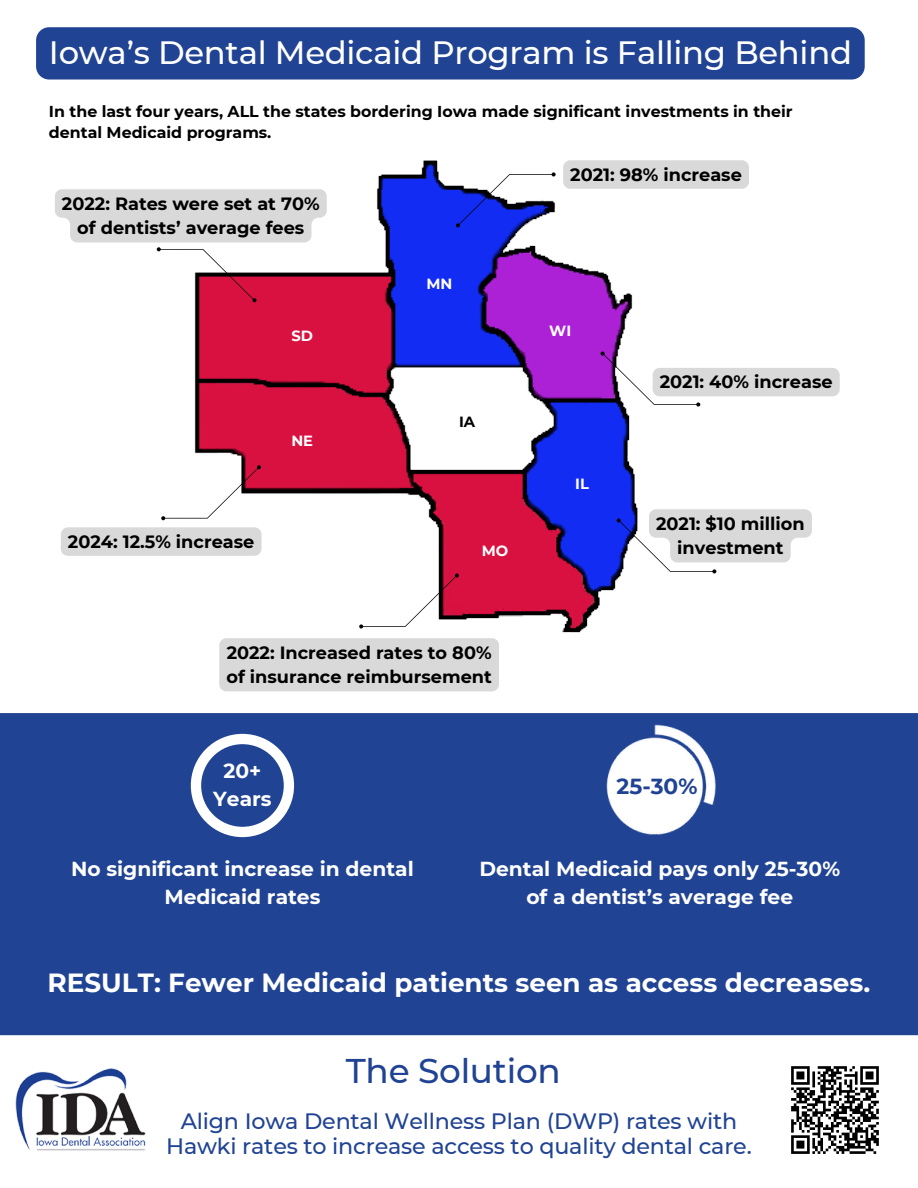
<style>
.page{position:relative;width:918px;height:1188px;background:#fff}
.page>*{position:absolute;margin:0;border:0;box-sizing:border-box;transform-origin:0 0}
.t1{font:500 34.2px "Montserrat";letter-spacing:-.01em;color:#204393}
.t2{font:500 32.25px "Montserrat";letter-spacing:-.01em;color:#fff}
.t3{font:700 26.25px "Montserrat";color:#fff}
.t4{font:500 22.2px/24.8px "Montserrat";letter-spacing:-.01em;color:#204393;text-align:center}
.t5{font:700 21.75px "Montserrat";color:#204393}
.t6{font:700 20.25px/28.2px "Montserrat";color:#fff;text-align:center}
.t7{font:700 17.7px/24.8px "Montserrat";color:#000;text-align:center}
.t8{font:700 15.75px/21.3px "Montserrat";color:#000}
.t9{font:700 14.7px "Montserrat";color:#fff}
.t10{font:700 14.7px "Montserrat";color:#000}
</style>
<div class="page">
<img style="left:194px;top:160px;width:444px;height:473px">
<svg style="left:161px;top:465px;width:100px;height:55px"></svg>
<svg style="left:359px;top:573px;width:100px;height:56px"></svg>
<svg style="left:601px;top:352px;width:99px;height:55px"></svg>
<svg style="left:456px;top:172px;width:100px;height:55px"></svg>
<div style="left:0;top:713px;width:918px;height:322px;background:#204393"></div>
<div style="left:0;top:729px;width:918px;height:291px;background:#204393"></div>
<div style="left:0;top:737px;width:918px;height:274px;background:#204393"></div>
<img style="left:606px;top:724px;width:110px;height:111px">
<svg style="left:191px;top:734px;width:103px;height:103px"></svg>
<img style="left:15px;top:1068px;width:131px;height:83px">
<svg style="left:55px;top:189px;width:272px;height:113px"></svg>
<div style="left:61px;top:527px;width:201px;height:29px;background:#d9d9d9;border-radius:7px"></div>
<div style="left:219px;top:638px;width:280px;height:53px;background:#d9d9d9;border-radius:7px"></div>
<svg style="left:617px;top:509px;width:195px;height:64px"></svg>
<div style="left:653px;top:368px;width:187px;height:28px;background:#d9d9d9;border-radius:7px"></div>
<div style="left:563px;top:160px;width:186px;height:29px;background:#d9d9d9;border-radius:7px"></div>
<div style="left:36px;top:27px;width:829px;height:53px;background:#204393;border-radius:13px"></div>
<svg style="left:791px;top:1066px;width:88px;height:88px"></svg>
<h5 class="t2" style="left:49px;top:33px;width:805px">Iowa’s Dental Medicaid Program is Falling Behind</h5>
<p class="t8" style="left:49px;top:100px;width:745px">In the last four years, ALL the states bordering Iowa made significant investments in their dental Medicaid programs.</p>
<h1 class="t7" style="left:62px;top:191px;width:259px">2022: Rates were set at 70% of dentists’ average fees</h1>
<h4 class="t9" style="left:291px;top:327px;width:23px">SD</h4>
<p class="t7" style="left:68px;top:529px;width:188px">2024: 12.5% increase</p>
<h4 class="t9" style="left:291px;top:431px;width:23px">NE</h4>
<h4 class="t9" style="left:426px;top:274px;width:27px">MN</h4>
<p class="t10" style="left:459px;top:413px;width:18px">IA</p>
<p class="t9" style="left:482px;top:542px;width:28px">MO</p>
<p class="t7" style="left:226px;top:640px;width:267px;text-align:left">2022: Increased rates to 80% of insurance reimbursement</p>
<h5 class="t6" style="left:213px;top:756px;width:60px">20+<br>Years</h5>
<h5 class="t7" style="left:570px;top:162px;width:173px">2021: 98% increase</h5>
<p class="t9" style="left:549px;top:322px;width:23px">WI</p>
<h4 class="t9" style="left:575px;top:475px;width:15px">IL</h4>
<h5 class="t7" style="left:660px;top:370px;width:174px">2021: 40% increase</h5>
<p class="t7" style="left:656px;top:511px;width:150px">2021: $10 million investment</p>
<p class="t5" style="left:617px;top:773px;width:82px">25-30%</p>
<h5 class="t6" style="left:71px;top:854px;width:344px">No significant increase in dental<br>Medicaid rates</h5>
<h5 class="t6" style="left:479px;top:854px;width:362px">Dental Medicaid pays only 25-30% of a dentist’s average fee</h5>
<h5 class="t3" style="left:48px;top:967px;width:824px">RESULT: Fewer Medicaid patients seen as access decreases.</h5>
<h4 class="t1" style="left:346px;top:1050px;width:216px">The Solution</h4>
<h4 class="t4" style="left:166px;top:1109px;width:587px">Align Iowa Dental Wellness Plan (DWP) rates with<br>Hawki rates to increase access to quality dental care.</h4>
</div>
